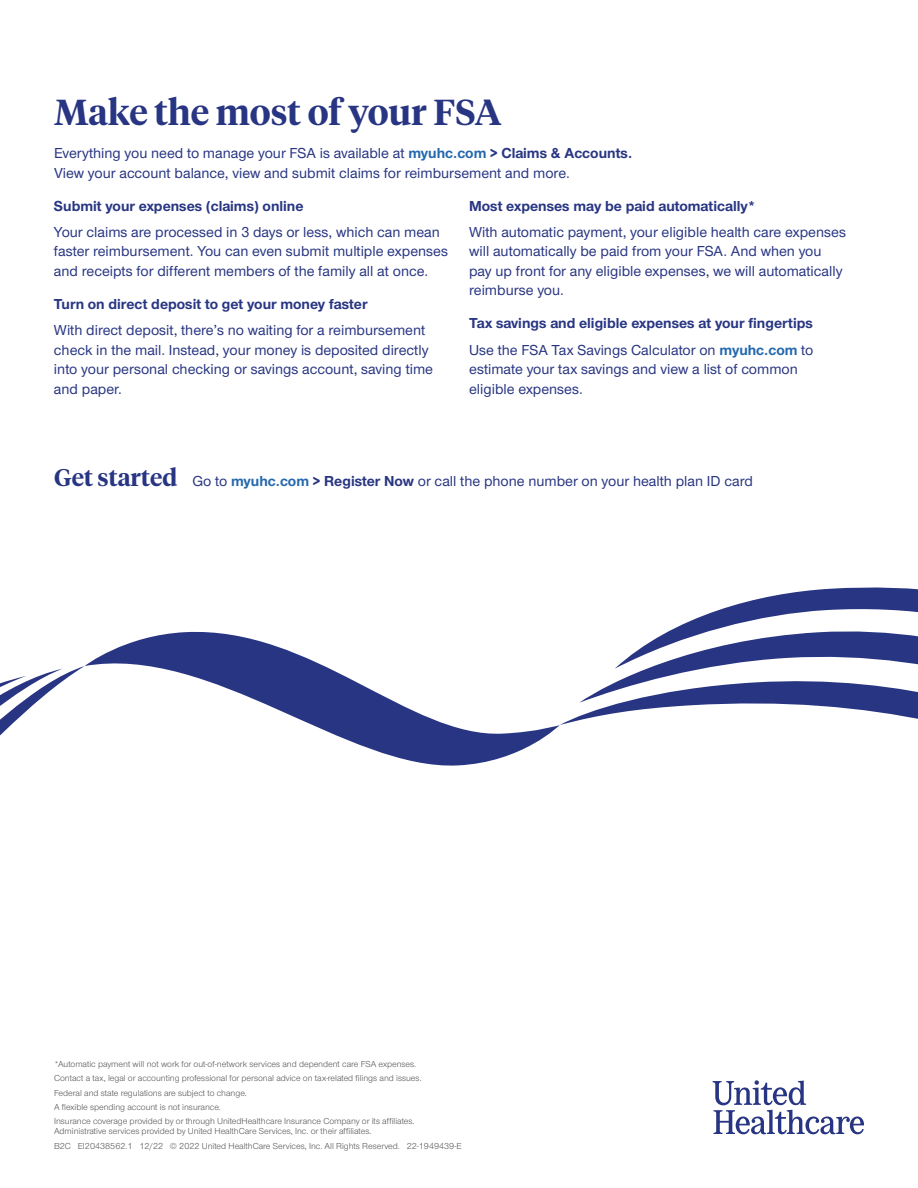
<style>
.page{position:relative;width:918px;height:1188px;background:#fff}
.page>*{position:absolute;margin:0;border:0;box-sizing:border-box;transform-origin:0 0}
.t1{font:600 36px "UHC Serif Headline";color:#283582}
.t2{font:500 15px/19.5px "UHC Sans";color:#283582}
.t3{font:700 15px/26.2px "UHC Sans";color:#283582}
.t4{font:9px/14.2px "UHC Sans";color:#57585a}
.s1{font-weight:700;color:#2468ae}
.s2{font-weight:700}
.s3{font-weight:500}
.s4{color:#2468ae}
.s5{font-family:"UHC Serif Headline";font-weight:600;font-size:24px}
</style>
<div class="page">
<svg style="left:85px;top:631px;width:475px;height:135px"></svg>
<svg style="left:0;top:666px;width:85px;height:70px"></svg>
<svg style="left:560px;top:587px;width:358px;height:138px"></svg>
<svg style="left:713px;top:1080px;width:151px;height:54px"></svg>
<h1 class="t1" style="left:54px;top:97px;width:449px">Make the most of your FSA</h1>
<p class="t2" style="left:54px;top:144px;width:580px">Everything you need to manage your FSA is available at <span class="s1">myuhc.com</span> <span class="s2">&gt; Claims &amp; Accounts.<br></span>View your account balance, view and submit claims for reimbursement and more.</p>
<p class="t3" style="left:54px;top:193px;width:251px">Submit your expenses (claims) online</p>
<p class="t2" style="left:54px;top:223px;width:396px">Your claims are processed in 3 days or less, which can mean faster reimbursement. You can even submit multiple expenses and receipts for different members of the family all at once.</p>
<p class="t3" style="left:54px;top:292px;width:315px">Turn on direct deposit to get your money faster</p>
<p class="t2" style="left:54px;top:321px;width:381px">With direct deposit, there’s no waiting for a reimbursement check in the mail. Instead, your money is deposited directly into your personal checking or savings account, saving time and paper.</p>
<p class="t3" style="left:469px;top:193px;width:288px">Most expenses may be paid automatically*</p>
<p class="t2" style="left:469px;top:223px;width:378px">With automatic payment, your eligible health care expenses will automatically be paid from your FSA. And when you pay up front for any eligible expenses, we will automatically reimburse you.</p>
<p class="t3" style="left:469px;top:311px;width:346px">Tax savings and eligible expenses at your fingertips<br><span class="s3">Use the FSA Tax Savings Calculator on</span> <span class="s4">myuhc.com</span> <span class="s3">to</span></p>
<p class="t2" style="left:469px;top:360px;width:330px">estimate your tax savings and view a list of common eligible expenses.</p>
<p class="t2" style="left:54px;top:472px;width:701px"><span class="s5">Get started</span> Go to <span class="s1">myuhc.com</span> <span class="s2">&gt; Register Now</span> or call the phone number on your health plan ID card</p>
<p class="t4" style="left:54px;top:1058px;width:369px">*Automatic payment will not work for out-of-network services and dependent care FSA expenses.<br>Contact a tax, legal or accounting professional for personal advice on tax-related filings and issues.<br>Federal and state regulations are subject to change.<br>A flexible spending account is not insurance.<br>Insurance coverage provided by or through UnitedHealthcare Insurance Company or its affiliates.</p>
<p class="t4" style="left:54px;top:1124px;width:409px;line-height:15px">Administrative services provided by United HealthCare Services, Inc. or their affiliates.<br>B2C EI20438562.1 12/22 © 2022 United HealthCare Services, Inc. All Rights Reserved. 22-1949439-E</p>
</div>
